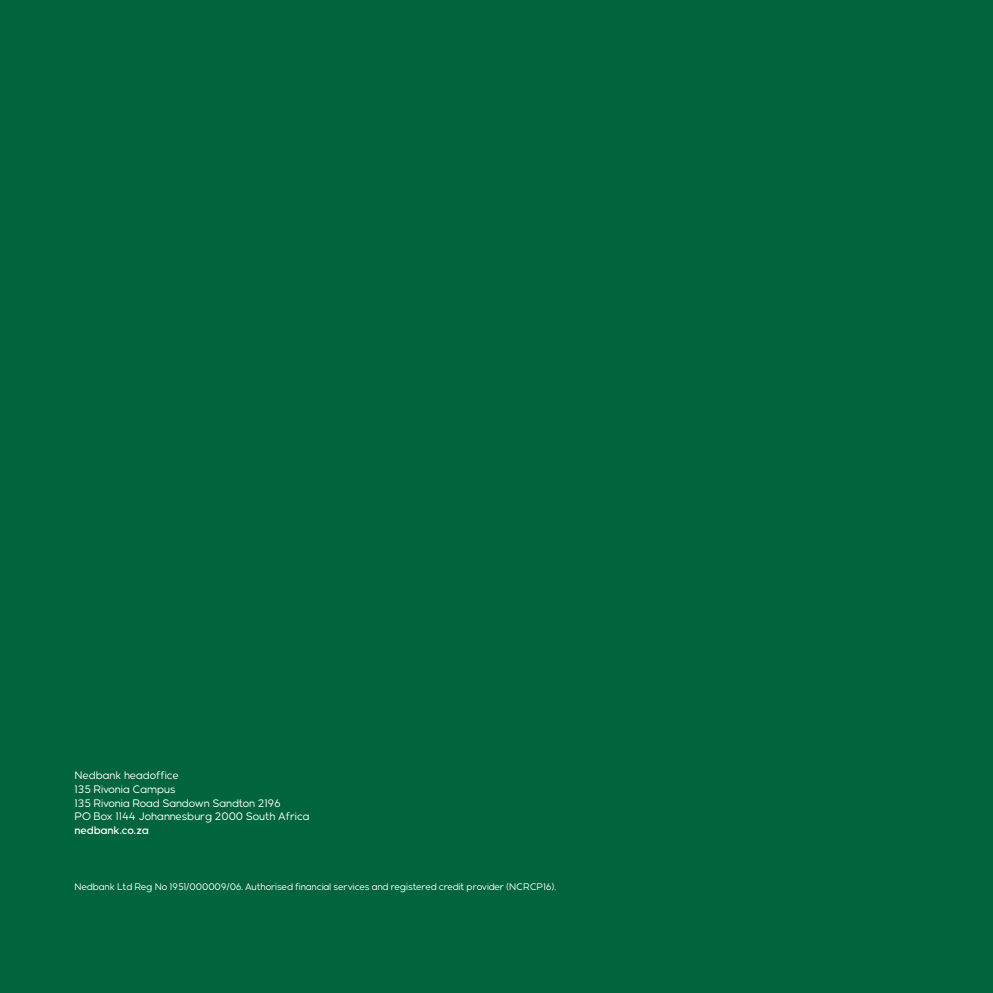
<style>
.page{position:relative;width:993px;height:993px;background:#fff}
.page>*{position:absolute;margin:0;border:0;box-sizing:border-box;transform-origin:0 0}
.t1{font:10.85px/13.7px "Nedbank Sans";color:#fff}
.t2{font:500 10.85px "Nedbank Sans";letter-spacing:-.005em;color:#fff}
.t3{font:9.62px "Nedbank Sans";letter-spacing:-.01em;color:#fff}
</style>
<div class="page">
<div style="left:0;top:0;width:992px;height:992px;background:#00643c"></div>
<p class="t1" style="left:74px;top:768px;width:236px">Nedbank headoffice<br>135 Rivonia Campus<br>135 Rivonia Road Sandown Sandton 2196<br>PO Box 1144 Johannesburg 2000 South Africa</p>
<p class="t2" style="left:74px;top:823px;width:76px">nedbank.co.za</p>
<p class="t3" style="left:74px;top:881px;width:483px">Nedbank Ltd Reg No 1951/000009/06. Authorised financial services and registered credit provider (NCRCP16).</p>
</div>
